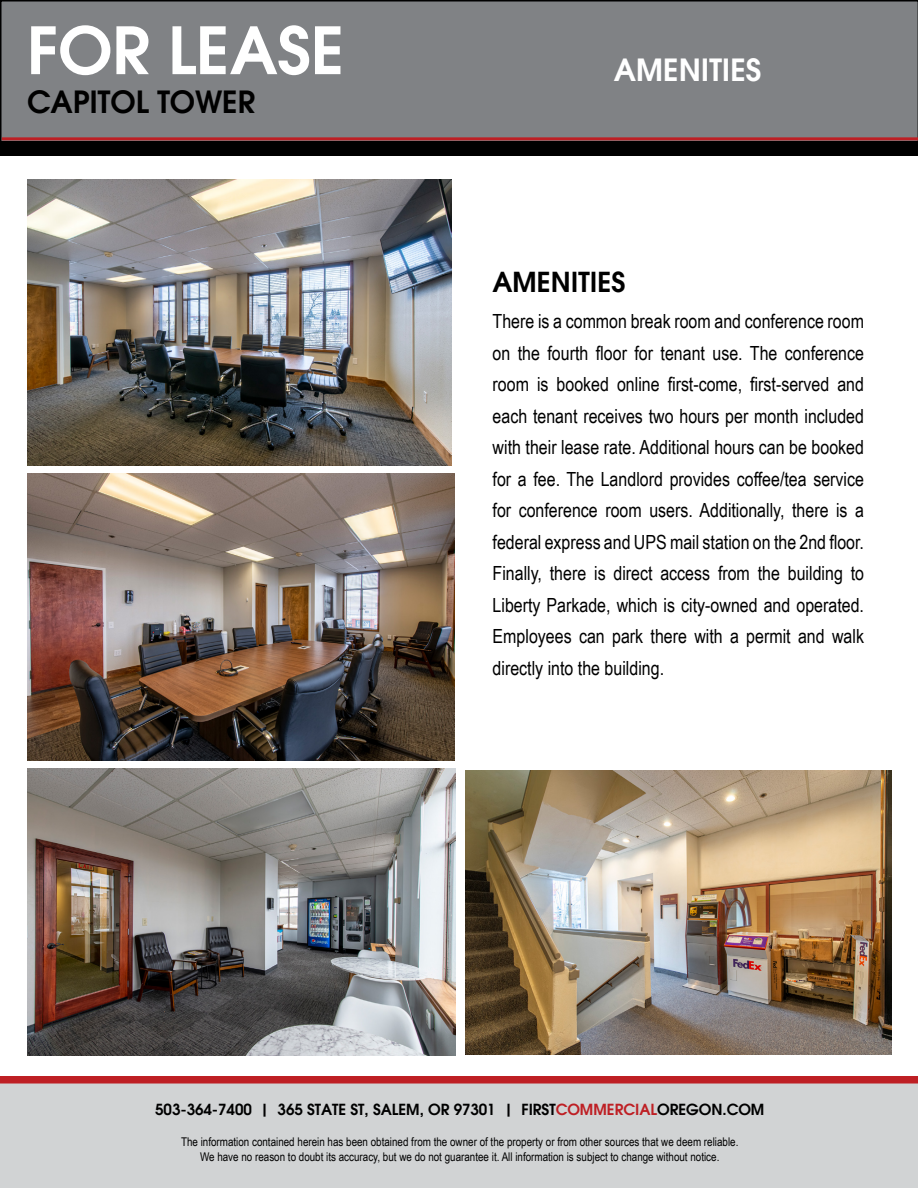
<style>
.page{position:relative;width:918px;height:1188px;background:#fff}
.page>*{position:absolute;margin:0;border:0;box-sizing:border-box;transform-origin:0 0}
.t1{font:600 64.5px "Avant Garde";color:#fff}
.t2{font:600 30px "Avant Garde";color:#000}
.t3{font:600 30px "Avant Garde";color:#fff}
.t4{font:600 27px "Avant Garde";color:#000}
.t5{font:19.5px/31.5px "Arial Narrow";color:#000;text-align:justify}
.t6{font:600 15px "Avant Garde";color:#000}
.t7{font:12px/14.4px "Arial Narrow";color:#000;text-align:center}
.s1{color:#be1f24}
</style>
<div class="page">
<div style="left:1px;top:1084px;width:917px;height:104px;background:#d1d3d4"></div>
<div style="left:0;top:1076px;width:918px;height:8px;background:#be1f24"></div>
<div style="left:0;top:0;width:918px;height:141px;background:#808285"></div>
<div style="left:0;top:141px;width:918px;height:15px;background:#000"></div>
<hr style="left:2px;top:137px;width:916px;height:3px;background:#be1f24">
<img style="left:465px;top:770px;width:427px;height:284px">
<img style="left:27px;top:180px;width:425px;height:285px">
<img style="left:27px;top:473px;width:428px;height:288px">
<img style="left:27px;top:768px;width:428px;height:288px">
<h1 class="t1" style="left:27px;top:8px;width:319px">FOR LEASE</h1>
<h2 class="t2" style="left:27px;top:83px;width:229px">CAPITOL TOWER</h2>
<h2 class="t3" style="left:614px;top:51px;width:149px">AMENITIES</h2>
<h3 class="t4" style="left:493px;top:265px;width:134px">AMENITIES</h3>
<p class="t5" style="left:493px;top:305px;width:373px">There is a common break room and conference room on the fourth floor for tenant use. The conference room is booked online first-come, first-served and each tenant receives two hours per month included with their lease rate. Additional hours can be booked for a fee. The Landlord provides coffee/tea service for conference room users. Additionally, there is a federal express and UPS mail station on the 2nd floor.<br>Finally, there is direct access from the building to Liberty Parkade, which is city-owned and operated.<br>Employees can park there with a permit and walk directly into the building.</p>
<p class="t6" style="left:155px;top:1100px;width:611px">503-364-7400 | 365 STATE ST, SALEM, OR 97301 | FIRST<span class="s1">COMMERCIAL</span>OREGON.COM</p>
<p class="t7" style="left:181px;top:1134px;width:559px">The information contained herein has been obtained from the owner of the property or from other sources that we deem reliable.<br>We have no reason to doubt its accuracy, but we do not guarantee it. All information is subject to change without notice.</p>
</div>
